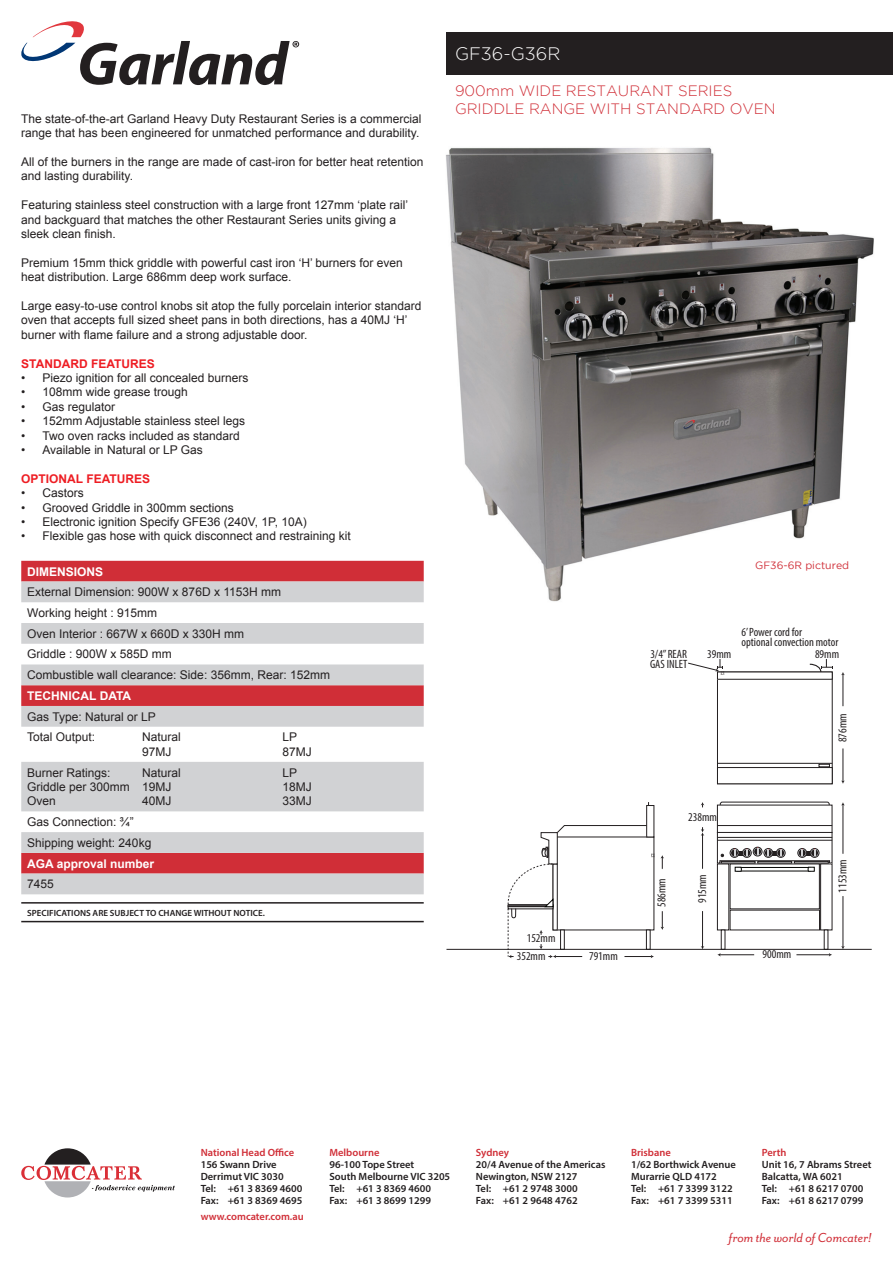
<style>
.page{position:relative;width:893px;height:1263px;background:#fff}
.page>*{position:absolute;margin:0;border:0;box-sizing:border-box;transform-origin:0 0}
.t1{font:300 18px "Gotham";color:#fff}
.t2{font:300 15px/18px "Gotham";color:#d02e37}
.t3{font:italic 15px "Mr Eaves San OT";color:#d02e37}
.t4{font:12px/14.4px "Arial";color:#231f20}
.t5{font:condensed 12px/10.5px "Myriad Pro";color:#231f20}
.t6{font:700 12px "Arial";color:#fff}
.t7{font:700 12px "Arial";color:#ee1d23}
.t8{font:600 10.5px/12px "Myriad Pro";color:#231f20}
.t9{font:600 10.5px "Myriad Pro";color:#d02e37}
.t10{font:10.5px "Gotham";color:#d02e37}
.t11{font:600 9px "Myriad Pro";color:#231f20}
</style>
<div class="page">
<svg style="left:21px;top:1148px;width:154px;height:49px"></svg>
<img style="left:446px;top:147px;width:428px;height:455px">
<svg style="left:21px;top:21px;width:278px;height:64px"></svg>
<div style="left:446px;top:32px;width:447px;height:42px;background:#231f20"></div>
<div style="left:720px;top:802px;width:109px;height:30px;background:#a1a0a0;border-radius:2px"></div>
<div style="left:720px;top:802px;width:109px;height:31px;border:1px solid #231f20;border-radius:2px"></div>
<div style="left:717px;top:672px;width:115px;height:112px;border:1px solid #231f20"></div>
<div style="left:717px;top:864px;width:12px;height:66px;border:1px solid #231f20"></div>
<div style="left:820px;top:864px;width:12px;height:66px;border:1px solid #231f20"></div>
<div style="left:717px;top:805px;width:115px;height:27px;background:#fff"></div>
<div style="left:721px;top:930px;width:4px;height:19px;border:1px solid #231f20"></div>
<div style="left:717px;top:767px;width:115px;height:17px;border:1px solid #231f20"></div>
<div style="left:646px;top:805px;width:8px;height:32px;border:1px solid #231f20"></div>
<svg style="left:717px;top:953px;width:115px;height:3px"></svg>
<svg style="left:841px;top:672px;width:4px;height:112px"></svg>
<svg style="left:841px;top:802px;width:4px;height:147px"></svg>
<svg style="left:701px;top:802px;width:3px;height:147px"></svg>
<hr style="left:446px;top:949px;width:426px;height:1px;background:#231f20">
<svg style="left:717px;top:832px;width:115px;height:40px"></svg>
<svg style="left:809px;top:659px;width:24px;height:14px"></svg>
<svg style="left:688px;top:659px;width:36px;height:16px"></svg>
<hr style="left:717px;top:825px;width:115px;height:1px;background:#231f20">
<hr style="left:717px;top:763px;width:115px;height:1px;background:#231f20">
<svg style="left:819px;top:764px;width:11px;height:3px"></svg>
<svg style="left:508px;top:825px;width:156px;height:133px"></svg>
<div style="left:21px;top:561px;width:403px;height:20px;background:#d02e37"></div>
<svg style="left:21px;top:581px;width:403px;height:313px;fill:#d1d2d4"></svg>
<svg style="left:21px;top:623px;width:403px;height:62px"></svg>
<hr style="left:21px;top:902px;width:403px;height:1px;background:#231f20">
<hr style="left:21px;top:921px;width:403px;height:1px;background:#231f20">
<p class="t4" style="left:21px;top:111px;width:402px">The state-of-the-art Garland Heavy Duty Restaurant Series is a commercial range that has been engineered for unmatched performance and durability.</p>
<p class="t4" style="left:21px;top:155px;width:404px">All of the burners in the range are made of cast-iron for better heat retention and lasting durability.</p>
<p class="t4" style="left:21px;top:198px;width:388px">Featuring stainless steel construction with a large front 127mm ‘plate rail’ and backguard that matches the other Restaurant Series units giving a sleek clean finish.</p>
<p class="t4" style="left:21px;top:255px;width:383px">Premium 15mm thick griddle with powerful cast iron ‘H’ burners for even heat distribution. Large 686mm deep work surface.</p>
<p class="t4" style="left:21px;top:299px;width:402px">Large easy-to-use control knobs sit atop the fully porcelain interior standard oven that accepts full sized sheet pans in both directions, has a 40MJ ‘H’ burner with flame failure and a strong adjustable door.</p>
<p class="t7" style="left:21px;top:355px;width:135px">STANDARD FEATURES</p>
<p class="t4" style="left:21px;top:371px;width:229px">• Piezo ignition for all concealed burners</p>
<p class="t4" style="left:21px;top:385px;width:168px">• 108mm wide grease trough</p>
<p class="t4" style="left:21px;top:399px;width:95px">• Gas regulator</p>
<p class="t4" style="left:21px;top:414px;width:226px">• 152mm Adjustable stainless steel legs</p>
<p class="t4" style="left:21px;top:428px;width:220px">• Two oven racks included as standard</p>
<p class="t4" style="left:21px;top:443px;width:183px">• Available in Natural or LP Gas</p>
<p class="t7" style="left:21px;top:471px;width:130px">OPTIONAL FEATURES</p>
<p class="t4" style="left:21px;top:486px;width:64px">• Castors</p>
<p class="t4" style="left:21px;top:500px;width:214px">• Grooved Griddle in 300mm sections</p>
<p class="t4" style="left:21px;top:515px;width:287px">• Electronic ignition Specify GFE36 (240V, 1P, 10A)</p>
<p class="t4" style="left:21px;top:529px;width:331px">• Flexible gas hose with quick disconnect and restraining kit</p>
<p class="t6" style="left:27px;top:563px;width:78px">DIMENSIONS</p>
<p class="t4" style="left:27px;top:582px;width:304px;line-height:20.7px">External Dimension: 900W x 876D x 1153H mm<br>Working height : 915mm<br>Oven Interior : 667W x 660D x 330H mm<br>Griddle : 900W x 585D mm<br>Combustible wall clearance: Side: 356mm, Rear: 152mm</p>
<p class="t6" style="left:27px;top:688px;width:105px">TECHNICAL DATA</p>
<p class="t4" style="left:27px;top:706px;width:130px;line-height:20.7px">Gas Type: Natural or LP<br>Total Output:</p>
<p class="t4" style="left:142px;top:730px;width:40px">Natural</p>
<p class="t4" style="left:282px;top:730px;width:16px">LP</p>
<p class="t4" style="left:142px;top:744px;width:31px">97MJ</p>
<p class="t4" style="left:282px;top:744px;width:31px">87MJ</p>
<p class="t4" style="left:27px;top:765px;width:85px">Burner Ratings:</p>
<p class="t4" style="left:142px;top:765px;width:40px">Natural</p>
<p class="t4" style="left:282px;top:765px;width:16px">LP</p>
<p class="t4" style="left:27px;top:780px;width:146px">Griddle per 300mm 19MJ</p>
<p class="t4" style="left:282px;top:780px;width:31px">18MJ</p>
<p class="t4" style="left:27px;top:794px;width:30px">Oven</p>
<p class="t4" style="left:142px;top:794px;width:31px">40MJ</p>
<p class="t4" style="left:282px;top:794px;width:31px">33MJ</p>
<p class="t4" style="left:27px;top:812px;width:126px;line-height:20.7px">Gas Connection: ¾”<br>Shipping weight: 240kg</p>
<p class="t6" style="left:27px;top:855px;width:128px">AGA approval number</p>
<p class="t4" style="left:27px;top:877px;width:28px">7455</p>
<p class="t11" style="left:27px;top:907px;width:239px">SPECIFICATIONS ARE SUBJECT TO CHANGE WITHOUT NOTICE.</p>
<h1 class="t1" style="left:455px;top:44px;width:107px">GF36-G36R</h1>
<p class="t2" style="left:455px;top:82px;width:322px">900mm WIDE RESTAURANT SERIES<br>GRIDDLE RANGE WITH STANDARD OVEN</p>
<p class="t10" style="left:755px;top:559px;width:96px">GF36-6R pictured</p>
<p class="t5" style="left:650px;top:648px;width:39px">3/4” REAR<br>GAS INLET</p>
<p class="t5" style="left:741px;top:626px;width:98px">6’ Power cord for<br>optional convection motor</p>
<p class="t5" style="left:707px;top:648px;width:26px">39mm</p>
<p class="t5" style="left:815px;top:648px;width:26px">89mm</p>
<p class="t5" style="left:837px;top:742px;width:30px;rotate:-90deg">876mm</p>
<p class="t5" style="left:527px;top:933px;width:30px">152mm</p>
<p class="t5" style="left:656px;top:907px;width:30px;rotate:-90deg">586mm</p>
<p class="t5" style="left:688px;top:812px;width:30px">238mm</p>
<p class="t5" style="left:697px;top:903px;width:30px;rotate:-90deg">915mm</p>
<p class="t5" style="left:517px;top:951px;width:30px">352mm</p>
<p class="t5" style="left:589px;top:951px;width:30px">791mm</p>
<p class="t5" style="left:763px;top:949px;width:30px">900mm</p>
<p class="t5" style="left:837px;top:892px;width:35px;rotate:-90deg">1153mm</p>
<p class="t9" style="left:201px;top:1146px;width:95px">National Head Office</p>
<p class="t8" style="left:201px;top:1158px;width:103px">156 Swann Drive<br>Derrimut VIC 3030<br>Tel: +61 3 8369 4600<br>Fax: +61 3 8369 4695</p>
<p class="t9" style="left:201px;top:1210px;width:105px">www.comcater.com.au</p>
<p class="t9" style="left:329px;top:1146px;width:52px">Melbourne</p>
<p class="t8" style="left:329px;top:1158px;width:122px">96-100 Tope Street<br>South Melbourne VIC 3205<br>Tel: +61 3 8369 4600<br>Fax: +61 3 8699 1299</p>
<p class="t9" style="left:476px;top:1146px;width:35px">Sydney</p>
<p class="t8" style="left:476px;top:1158px;width:131px">20/4 Avenue of the Americas<br>Newington, NSW 2127<br>Tel: +61 2 9748 3000<br>Fax: +61 2 9648 4762</p>
<p class="t9" style="left:631px;top:1146px;width:41px">Brisbane</p>
<p class="t8" style="left:631px;top:1158px;width:106px">1/62 Borthwick Avenue<br>Murarrie QLD 4172<br>Tel: +61 7 3399 3122<br>Fax: +61 7 3399 5311</p>
<p class="t9" style="left:762px;top:1146px;width:26px">Perth</p>
<p class="t8" style="left:762px;top:1158px;width:111px">Unit 16, 7 Abrams Street<br>Balcatta, WA 6021<br>Tel: +61 8 6217 0700<br>Fax: +61 8 6217 0799</p>
<p class="t3" style="left:729px;top:1229px;width:144px">from the world of Comcater!</p>
</div>
